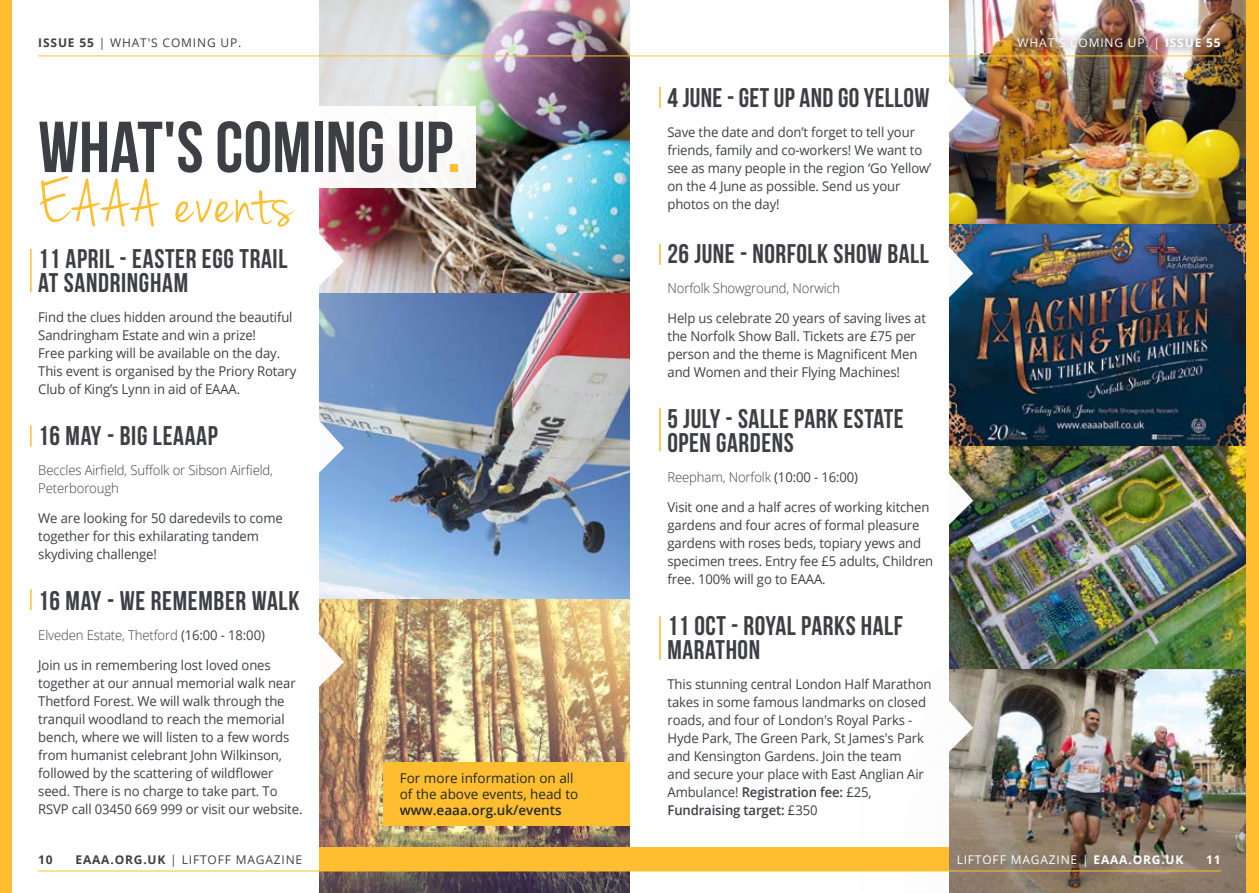
<style>
.page{position:relative;width:1259px;height:893px;background:#fff}
.page>*{position:absolute;margin:0;border:0;box-sizing:border-box;transform-origin:0 0}
.t1{font:700 72px "Bebas Neue";letter-spacing:.005em;color:#3c4045}
.t2{font:72px "Jenna Sue";letter-spacing:.03em;color:#febe30}
.t3{font:700 27px/24px "Bebas Neue";letter-spacing:.02em;color:#3c4045}
.t4{font:13.5px/18px "Open Sans";letter-spacing:-.01em;color:#3c4045}
.t5{font:300 13.5px/18px "Open Sans";letter-spacing:-.01em;color:#3c4045}
.t6{font:13.5px/16.2px "Open Sans";color:#23272b}
.t7{font:600 13.5px "Open Sans";color:#23272b}
.t8{font:12px "Open Sans";letter-spacing:.07em;color:#3c4045}
.t9{font:12px "Open Sans";letter-spacing:.07em;color:#fff}
.t10{font:700 12px "Open Sans";color:#3c4045}
.t11{font:700 12px "Open Sans";color:#fff}
.s1{font-weight:700}
.s2{color:#febe30}
.s3{font-size:66px}
.s4{font-weight:400}
.s5{font-weight:600}
</style>
<div class="page">
<img style="left:319px;top:0;width:311px;height:893px">
<img style="left:948px;top:0;width:298px;height:670px">
<img style="left:948px;top:670px;width:298px;height:223px">
<div style="left:0;top:0;width:13px;height:893px;background:#febe30"></div>
<div style="left:309px;top:106px;width:167px;height:82px;background:#fff"></div>
<svg style="left:319px;top:233px;width:25px;height:53px"></svg>
<svg style="left:948px;top:473px;width:25px;height:52px"></svg>
<svg style="left:948px;top:246px;width:25px;height:52px"></svg>
<svg style="left:948px;top:81px;width:25px;height:52px"></svg>
<svg style="left:319px;top:420px;width:25px;height:53px"></svg>
<svg style="left:319px;top:634px;width:25px;height:53px"></svg>
<svg style="left:948px;top:700px;width:25px;height:53px"></svg>
<hr style="left:30px;top:249px;width:2px;height:43px;background:#febe30">
<hr style="left:659px;top:408px;width:2px;height:43px;background:#febe30">
<hr style="left:659px;top:616px;width:2px;height:43px;background:#febe30">
<hr style="left:30px;top:425px;width:2px;height:21px;background:#febe30">
<hr style="left:659px;top:87px;width:2px;height:21px;background:#febe30">
<hr style="left:659px;top:244px;width:2px;height:21px;background:#febe30">
<hr style="left:30px;top:589px;width:2px;height:21px;background:#febe30">
<hr style="left:38px;top:56px;width:592px;height:1px;background:#febe30">
<hr style="left:629px;top:56px;width:591px;height:1px;background:#febe30">
<div style="left:1009px;top:30px;width:220px;height:28px;background:#000;opacity:.75"></div>
<hr style="left:38px;top:871px;width:1182px;height:1px;background:#febe30">
<div style="left:1246px;top:0;width:13px;height:893px;background:#febe30"></div>
<div style="left:319px;top:848px;width:629px;height:23px;background:#febe30"></div>
<div style="left:383px;top:762px;width:246px;height:63px;background:#febe30"></div>
<p class="t8" style="left:38px;top:34px;width:205px"><span class="s1">ISSUE 55</span> | WHAT'S COMING UP.</p>
<h1 class="t1" style="left:38px;top:108px;width:424px">WHAT'S COMING UP<span class="s2">.</span></h1>
<h1 class="t2" style="left:38px;top:160px;width:255px"><span class="s3">EAAA</span> events</h1>
<h2 class="t3" style="left:38px;top:247px;width:251px">11 APRIL - EASTER EGG TRAIL<br>AT SANDRINGHAM</h2>
<p class="t4" style="left:38px;top:308px;width:260px">Find the clues hidden around the beautiful Sandringham Estate and win a prize!<br>Free parking will be available on the day.<br>This event is organised by the Priory Rotary Club of King’s Lynn in aid of EAAA.</p>
<h2 class="t3" style="left:38px;top:424px;width:181px">16 MAY - BIG LEAAAP</h2>
<p class="t5" style="left:38px;top:461px;width:236px">Beccles Airfield, Suffolk or Sibson Airfield,<br>Peterborough</p>
<p class="t4" style="left:38px;top:509px;width:246px">We are looking for 50 daredevils to come together for this exhilarating tandem skydiving challenge!</p>
<h2 class="t3" style="left:38px;top:589px;width:263px">16 MAY - WE REMEMBER WALK</h2>
<p class="t5" style="left:38px;top:626px;width:228px">Elveden Estate, Thetford <span class="s4">(16:00 - 18:00)</span></p>
<p class="t4" style="left:38px;top:656px;width:266px">Join us in remembering lost loved ones together at our annual memorial walk near Thetford Forest. We will walk through the tranquil woodland to reach the memorial bench, where we will listen to a few words from humanist celebrant John Wilkinson, followed by the scattering of wildflower seed. There is no charge to take part. To RSVP call 03450 669 999 or visit our website.</p>
<p class="t10" style="left:38px;top:851px;width:16px">10</p>
<p class="t8" style="left:75px;top:851px;width:228px"><span class="s1">EAAA.ORG.UK</span> | LIFTOFF MAGAZINE</p>
<p class="t6" style="left:400px;top:769px;width:180px">For more information on all of the above events, head to</p>
<p class="t7" style="left:400px;top:801px;width:163px">www.eaaa.org.uk/events</p>
<h2 class="t3" style="left:667px;top:85px;width:263px">4 JUNE - GET UP AND GO YELLOW</h2>
<p class="t4" style="left:667px;top:123px;width:265px">Save the date and don’t forget to tell your friends, family and co-workers! We want to see as many people in the region ‘Go Yellow’ on the 4 June as possible. Send us your photos on the day!</p>
<h2 class="t3" style="left:667px;top:241px;width:263px">26 JUNE - NORFOLK SHOW BALL</h2>
<p class="t5" style="left:667px;top:279px;width:174px">Norfolk Showground, Norwich</p>
<p class="t4" style="left:667px;top:309px;width:260px">Help us celebrate 20 years of saving lives at the Norfolk Show Ball. Tickets are £75 per person and the theme is Magnificent Men and Women and their Flying Machines!</p>
<h2 class="t3" style="left:667px;top:406px;width:238px">5 JULY - SALLE PARK ESTATE<br>OPEN GARDENS</h2>
<p class="t5" style="left:667px;top:468px;width:192px">Reepham, Norfolk <span class="s4">(10:00 - 16:00)</span></p>
<p class="t4" style="left:667px;top:498px;width:267px">Visit one and a half acres of working kitchen gardens and four acres of formal pleasure gardens with roses beds, topiary yews and specimen trees. Entry fee £5 adults, Children free. 100% will go to EAAA.</p>
<h2 class="t3" style="left:667px;top:613px;width:237px">11 OCT - ROYAL PARKS HALF<br>MARATHON</h2>
<p class="t4" style="left:667px;top:675px;width:265px">This stunning central London Half Marathon takes in some famous landmarks on closed roads, and four of London's Royal Parks - Hyde Park, The Green Park, St James's Park and Kensington Gardens. Join the team<br>and secure your place with East Anglian Air Ambulance! <span class="s5">Registration fee:</span> £25, <span class="s5">Fundraising target:</span> £350</p>
<p class="t9" style="left:1017px;top:35px;width:205px">WHAT'S COMING UP. | <span class="s1">ISSUE 55</span></p>
<p class="t9" style="left:956px;top:851px;width:228px">LIFTOFF MAGAZINE | <span class="s1">EAAA.ORG.UK</span></p>
<p class="t11" style="left:1206px;top:851px;width:16px">11</p>
</div>
